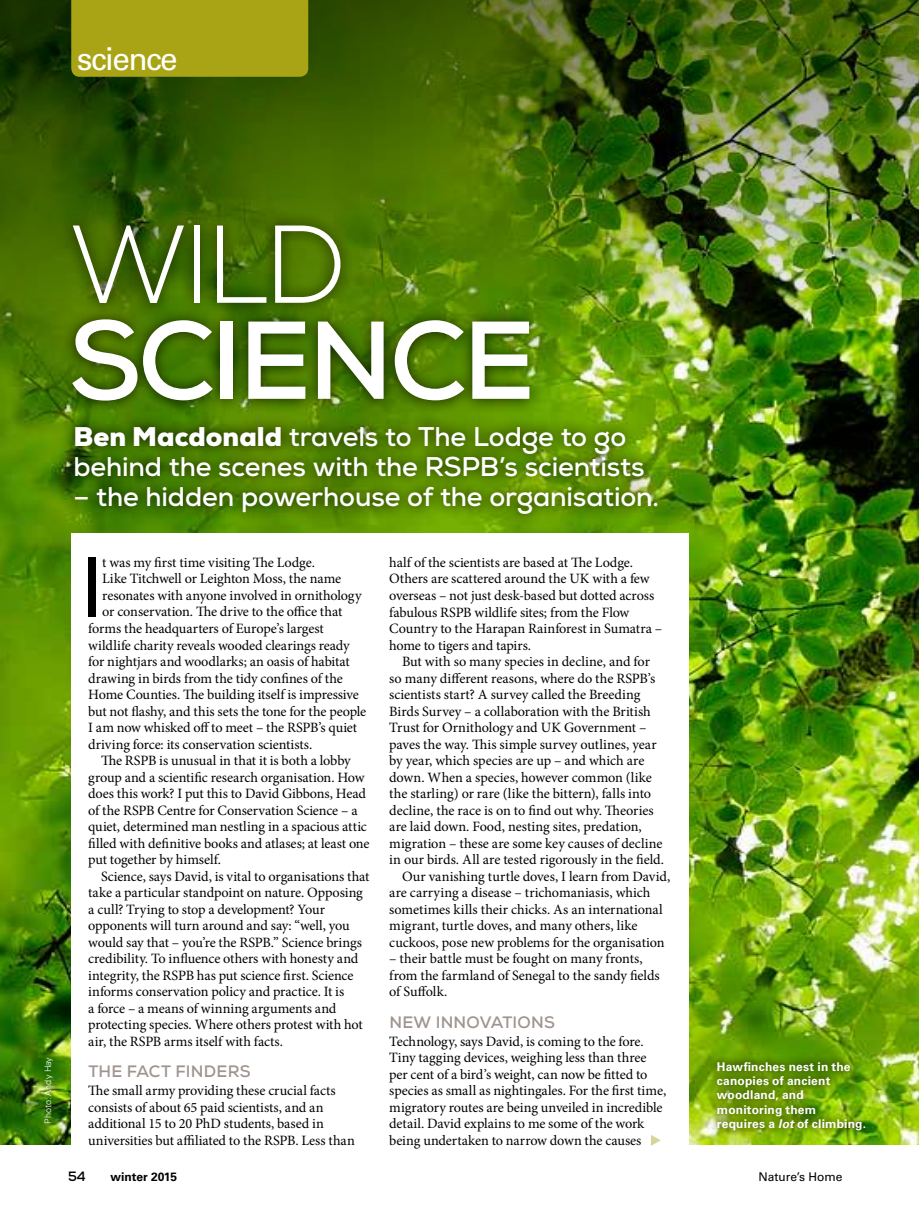
<style>
.page{position:relative;width:919px;height:1217px;background:#fff}
.page>*{position:absolute;margin:0;border:0;box-sizing:border-box;transform-origin:0 0}
.t1{font:700 110.25px "Nexa";letter-spacing:-.035em;color:#fff}
.t2{font:300 110.25px "Nexa";color:#fff}
.t3{font:85.05px "Nexa";color:#000}
.t4{font:31.5px "Univers LT Std";letter-spacing:-.05em;color:#fff}
.t5{font:700 27px/30px "Nexa";letter-spacing:-.005em;color:#fff}
.t6{font:700 16.5px "Nexa";letter-spacing:.015em;color:#9f948f}
.t7{font:14.25px/16.5px "Minion Pro";letter-spacing:-.005em;color:#000}
.t8{font:700 13.5px "Nexa";color:#000}
.t9{font:700 12px/14.2px "Univers LT Std";letter-spacing:.015em;color:#fff}
.t10{font:12px "Univers LT Std";color:#000}
.t11{font:700 12px "Univers LT Std";color:#000}
.t12{font:300 9px "Univers LT Std";color:#fff}
.s1{font-weight:900}
.s2{font-style:italic}
</style>
<div class="page">
<img style="left:0;top:492px;width:918px;height:652px">
<img style="left:0;top:0;width:918px;height:492px">
<div style="left:60px;top:211px;width:483px;height:203px;background:#000;opacity:.77"></div>
<div style="left:68px;top:0;width:240px;height:77px;background:#a9a415"></div>
<img style="left:708px;top:1052px;width:165px;height:86px">
<div style="left:71px;top:533px;width:618px;height:619px;background:#fff"></div>
<div style="left:61px;top:413px;width:609px;height:115px;background:#000;opacity:.97"></div>
<svg style="left:651px;top:1135px;width:9px;height:10px"></svg>
<h3 class="t4" style="left:73px;top:33px;width:98px">UKOTs</h3>
<h3 class="t4" style="left:77px;top:40px;width:102px">science</h3>
<h1 class="t2" style="left:69px;top:200px;width:279px">WILD</h1>
<h1 class="t1" style="left:69px;top:290px;width:468px">SCIENCE</h1>
<h3 class="t5" style="left:73px;top:421px;width:573px"><span class="s1">Ben Macdonald</span> travels to The Lodge to go behind the scenes with the RSPB’s scientists</h3>
<h3 class="t5" style="left:73px;top:481px;width:587px">– the hidden powerhouse of the organisation.</h3>
<p class="t12" style="left:43px;top:1123px;width:68px;rotate:-90deg">Photo: Andy Hay</p>
<h2 class="t3" style="left:80px;top:536px;width:25px">I</h2>
<p class="t7" style="left:102px;top:554px;width:214px">t was my first time visiting The Lodge.</p>
<p class="t7" style="left:102px;top:570px;width:240px">Like Titchwell or Leighton Moss, the name</p>
<p class="t7" style="left:102px;top:587px;width:261px">resonates with anyone involved in ornithology</p>
<p class="t7" style="left:102px;top:603px;width:241px">or conservation. The drive to the office that</p>
<p class="t7" style="left:88px;top:620px;width:237px">forms the headquarters of Europe’s largest</p>
<p class="t7" style="left:88px;top:636px;width:263px">wildlife charity reveals wooded clearings ready</p>
<p class="t7" style="left:88px;top:653px;width:263px">for nightjars and woodlarks; an oasis of habitat</p>
<p class="t7" style="left:88px;top:669px;width:256px">drawing in birds from the tidy confines of the</p>
<p class="t7" style="left:88px;top:686px;width:272px">Home Counties. The building itself is impressive</p>
<p class="t7" style="left:88px;top:702px;width:279px">but not flashy, and this sets the tone for the people</p>
<p class="t7" style="left:88px;top:719px;width:270px">I am now whisked off to meet – the RSPB’s quiet</p>
<p class="t7" style="left:88px;top:735px;width:225px">driving force: its conservation scientists.</p>
<p class="t7" style="left:101px;top:752px;width:251px">The RSPB is unusual in that it is both a lobby</p>
<p class="t7" style="left:88px;top:768px;width:278px">group and a scientific research organisation. How</p>
<p class="t7" style="left:88px;top:785px;width:279px">does this work? I put this to David Gibbons, Head</p>
<p class="t7" style="left:88px;top:801px;width:271px">of the RSPB Centre for Conservation Science – a</p>
<p class="t7" style="left:88px;top:818px;width:280px">quiet, determined man nestling in a spacious attic</p>
<p class="t7" style="left:88px;top:834px;width:283px">filled with definitive books and atlases; at least one</p>
<p class="t7" style="left:88px;top:851px;width:134px">put together by himself.</p>
<p class="t7" style="left:101px;top:867px;width:270px">Science, says David, is vital to organisations that</p>
<p class="t7" style="left:88px;top:884px;width:276px">take a particular standpoint on nature. Opposing</p>
<p class="t7" style="left:88px;top:900px;width:238px">a cull? Trying to stop a development? Your</p>
<p class="t7" style="left:88px;top:917px;width:263px">opponents will turn around and say: “well, you</p>
<p class="t7" style="left:88px;top:933px;width:275px">would say that – you’re the RSPB.” Science brings</p>
<p class="t7" style="left:88px;top:950px;width:271px">credibility. To influence others with honesty and</p>
<p class="t7" style="left:88px;top:966px;width:267px">integrity, the RSPB has put science first. Science</p>
<p class="t7" style="left:88px;top:983px;width:257px">informs conservation policy and practice. It is</p>
<p class="t7" style="left:88px;top:999px;width:250px">a force – a means of winning arguments and</p>
<p class="t7" style="left:88px;top:1016px;width:276px">protecting species. Where others protest with hot</p>
<p class="t7" style="left:88px;top:1032px;width:196px">air, the RSPB arms itself with facts.</p>
<p class="t6" style="left:88px;top:1060px;width:164px">THE FACT FINDERS</p>
<p class="t7" style="left:88px;top:1082px;width:268px">The small army providing these crucial facts consists of about 65 paid scientists, and an additional 15 to 20 PhD students, based in universities but affiliated to the RSPB. Less than</p>
<p class="t7" style="left:389px;top:554px;width:274px">half of the scientists are based at The Lodge.<br>Others are scattered around the UK with a few overseas – not just desk-based but dotted across fabulous RSPB wildlife sites; from the Flow Country to the Harapan Rainforest in Sumatra – home to tigers and tapirs.</p>
<p class="t7" style="left:402px;top:653px;width:249px">But with so many species in decline, and for</p>
<p class="t7" style="left:389px;top:669px;width:267px">so many different reasons, where do the RSPB’s</p>
<p class="t7" style="left:389px;top:686px;width:253px">scientists start? A survey called the Breeding</p>
<p class="t7" style="left:389px;top:702px;width:263px">Birds Survey – a collaboration with the British</p>
<p class="t7" style="left:389px;top:719px;width:259px">Trust for Ornithology and UK Government –</p>
<p class="t7" style="left:389px;top:735px;width:269px">paves the way. This simple survey outlines, year</p>
<p class="t7" style="left:389px;top:752px;width:257px">by year, which species are up – and which are</p>
<p class="t7" style="left:389px;top:768px;width:264px">down. When a species, however common (like</p>
<p class="t7" style="left:389px;top:785px;width:263px">the starling) or rare (like the bittern), falls into</p>
<p class="t7" style="left:389px;top:801px;width:266px">decline, the race is on to find out why. Theories</p>
<p class="t7" style="left:389px;top:818px;width:254px">are laid down. Food, nesting sites, predation,</p>
<p class="t7" style="left:389px;top:834px;width:275px">migration – these are some key causes of decline</p>
<p class="t7" style="left:389px;top:851px;width:276px">in our birds. All are tested rigorously in the field.</p>
<p class="t7" style="left:402px;top:867px;width:270px">Our vanishing turtle doves, I learn from David,</p>
<p class="t7" style="left:389px;top:884px;width:263px">are carrying a disease – trichomaniasis, which</p>
<p class="t7" style="left:389px;top:900px;width:275px">sometimes kills their chicks. As an international</p>
<p class="t7" style="left:389px;top:917px;width:250px">migrant, turtle doves, and many others, like</p>
<p class="t7" style="left:389px;top:933px;width:277px">cuckoos, pose new problems for the organisation</p>
<p class="t7" style="left:389px;top:950px;width:272px">– their battle must be fought on many fronts, from the farmland of Senegal to the sandy fields of Suffolk.</p>
<p class="t6" style="left:389px;top:1011px;width:167px">NEW INNOVATIONS</p>
<p class="t7" style="left:389px;top:1032px;width:278px">Technology, says David, is coming to the fore.<br>Tiny tagging devices, weighing less than three per cent of a bird’s weight, can now be fitted to species as small as nightingales. For the first time, migratory routes are being unveiled in incredible detail. David explains to me some of the work being undertaken to narrow down the causes</p>
<p class="t9" style="left:716px;top:1059px;width:151px">Hawfinches nest in the canopies of ancient woodland, and monitoring them requires a <span class="s2">lot</span> of climbing.</p>
<p class="t8" style="left:68px;top:1167px;width:19px">54</p>
<p class="t11" style="left:111px;top:1169px;width:68px">winter 2015</p>
<p class="t10" style="left:758px;top:1169px;width:85px">Nature’s Home</p>
</div>
